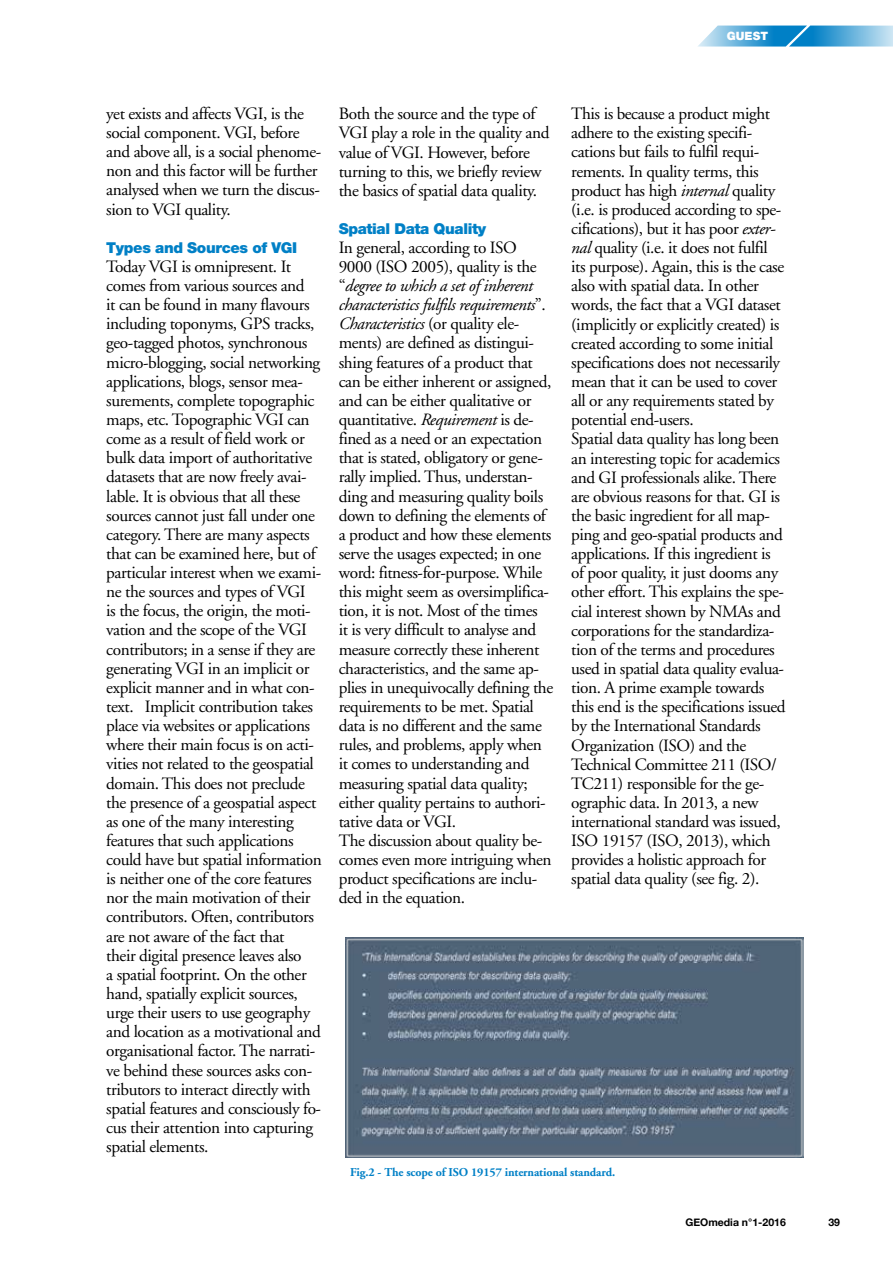
<style>
.page{position:relative;width:893px;height:1263px;background:#fff}
.page>*{position:absolute;margin:0;border:0;box-sizing:border-box;transform-origin:0 0}
.t1{font:17.25px/19.2px "Adobe Garamond";letter-spacing:-.025em;color:#000}
.t2{font:900 15px "Helvetica Neue";letter-spacing:-.025em;color:#0080c6}
.t3{font:700 12px "Adobe Garamond";letter-spacing:-.01em;color:#0080c6}
.t4{font:900 11.55px "Helvetica Neue";color:#fff}
.t5{font:700 10.5px "Helvetica Neue";color:#000}
.s1{font-style:italic}
</style>
<div class="page">
<svg style="left:698px;top:26px;width:195px;height:21px;background:#60afdb"></svg>
<img style="left:345px;top:938px;width:458px;height:219px">
<p class="t4" style="left:727px;top:29px;width:43px">GUEST</p>
<p class="t1" style="left:106px;top:104px;width:217px">yet exists and affects VGI, is the social component. VGI, before and above all, is a social phenome&shy;non and this factor will be further analysed when we turn the discus&shy;sion to VGI quality.</p>
<p class="t2" style="left:106px;top:238px;width:192px">Types and Sources of VGI</p>
<p class="t1" style="left:106px;top:257px;width:217px">Today VGI is omnipresent. It comes from various sources and<br>it can be found in many flavours including toponyms, GPS tracks, geo-tagged photos, synchronous micro-blogging, social networking applications, blogs, sensor mea&shy;surements, complete topographic maps, etc. Topographic VGI can come as a result of field work or bulk data import of authoritative datasets that are now freely avai&shy;lable. It is obvious that all these sources cannot just fall under one category. There are many aspects that can be examined here, but of particular interest when we exami&shy;ne the sources and types of VGI<br>is the focus, the origin, the moti&shy;vation and the scope of the VGI contributors; in a sense if they are generating VGI in an implicit or explicit manner and in what con&shy;text. Implicit contribution takes place via websites or applications where their main focus is on acti&shy;vities not related to the geospatial domain. This does not preclude the presence of a geospatial aspect as one of the many interesting features that such applications could have but spatial information is neither one of the core features nor the main motivation of their contributors. Often, contributors are not aware of the fact that<br>their digital presence leaves also<br>a spatial footprint. On the other hand, spatially explicit sources, urge their users to use geography and location as a motivational and organisational factor. The narrati&shy;ve behind these sources asks con&shy;tributors to interact directly with spatial features and consciously fo&shy;cus their attention into capturing spatial elements.</p>
<p class="t1" style="left:339px;top:105px;width:212px">Both the source and the type of<br>VGI play a role in the quality and value of VGI. However, before turning to this, we briefly review the basics of spatial data quality.</p>
<p class="t2" style="left:339px;top:219px;width:149px">Spatial Data Quality</p>
<p class="t1" style="left:339px;top:238px;width:216px">In general, according to ISO<br>9000 (ISO 2005), quality is the “<span class="s1">degree to which a set of inherent characteristics fulfils requirements</span>”.<br><span class="s1">Characteristics</span> (or quality ele&shy;ments) are defined as distingui&shy;shing features of a product that can be either inherent or assigned, and can be either qualitative or quantitative. <span class="s1">Requirement</span> is de&shy;fined as a need or an expectation that is stated, obligatory or gene&shy;rally implied. Thus, understan&shy;ding and measuring quality boils down to defining the elements of a product and how these elements serve the usages expected; in one word: fitness-for-purpose. While this might seem as oversimplifica&shy;tion, it is not. Most of the times<br>it is very difficult to analyse and measure correctly these inherent characteristics, and the same ap&shy;plies in unequivocally defining the requirements to be met. Spatial data is no different and the same rules, and problems, apply when it comes to understanding and measuring spatial data quality; either quality pertains to authori&shy;tative data or VGI.<br>The discussion about quality be&shy;comes even more intriguing when product specifications are inclu&shy;ded in the equation.</p>
<p class="t1" style="left:571px;top:105px;width:216px">This is because a product might adhere to the existing specifi&shy;cations but fails to fulfil requi&shy;rements. In quality terms, this product has high <span class="s1">internal</span> quality (i.e. is produced according to spe&shy;cifications), but it has poor <span class="s1">exter&shy;nal</span> quality (i.e. it does not fulfil its purpose). Again, this is the case also with spatial data. In other words, the fact that a VGI dataset (implicitly or explicitly created) is created according to some initial specifications does not necessarily mean that it can be used to cover all or any requirements stated by potential end-users.<br>Spatial data quality has long been an interesting topic for academics and GI professionals alike. There are obvious reasons for that. GI is the basic ingredient for all map&shy;ping and geo-spatial products and applications. If this ingredient is of poor quality, it just dooms any other effort. This explains the spe&shy;cial interest shown by NMAs and corporations for the standardiza&shy;tion of the terms and procedures used in spatial data quality evalua&shy;tion. A prime example towards this end is the specifications issued by the International Standards Organization (ISO) and the Technical Committee 211 (ISO/ TC211) responsible for the ge&shy;ographic data. In 2013, a new international standard was issued, ISO 19157 (ISO, 2013), which provides a holistic approach for spatial data quality (see fig. 2).</p>
<p class="t3" style="left:350px;top:1166px;width:267px">Fig.2 - The scope of ISO 19157 international standard.</p>
<p class="t5" style="left:685px;top:1214px;width:102px">GEOmedia n°1-2016</p>
<p class="t5" style="left:828px;top:1214px;width:13px">39</p>
</div>
